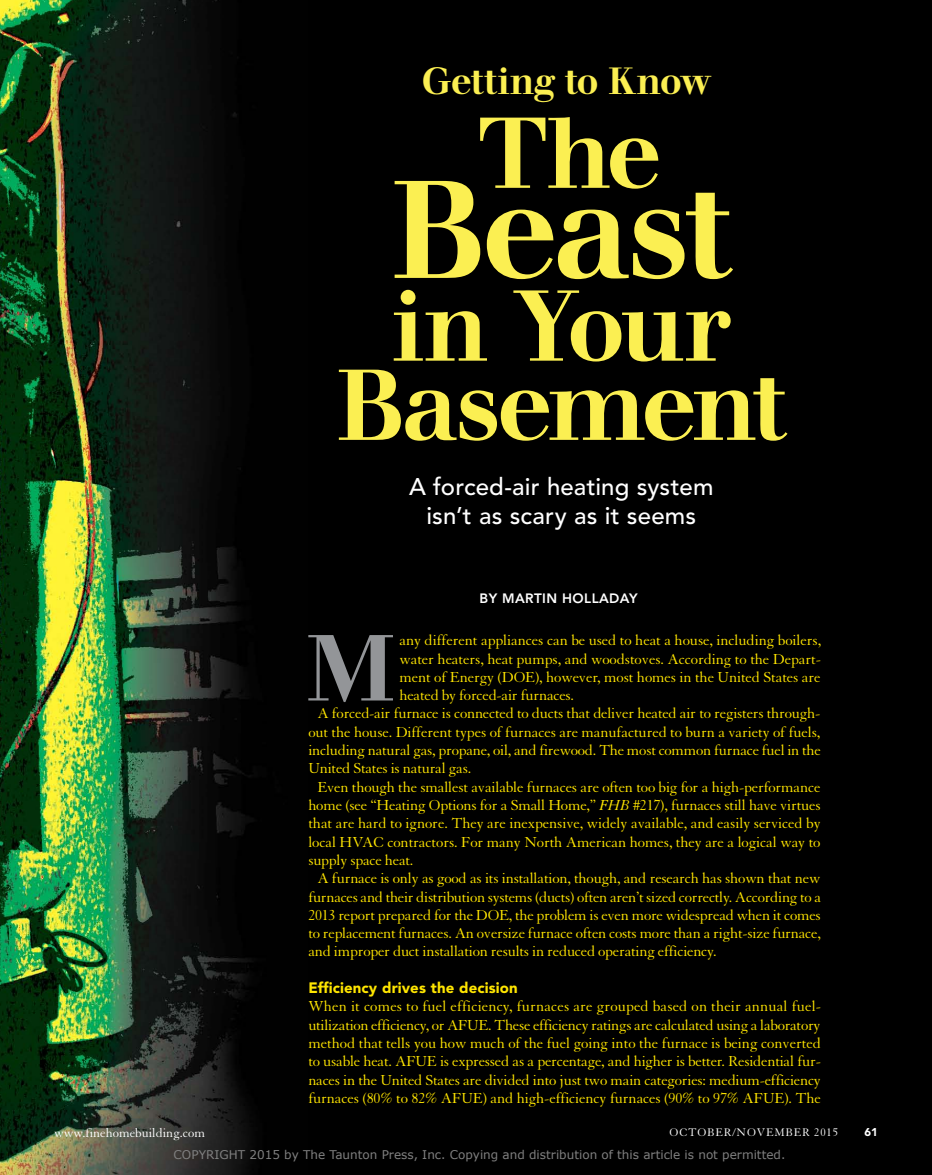
<style>
.page{position:relative;width:932px;height:1175px;background:#fff}
.page>*{position:absolute;margin:0;border:0;box-sizing:border-box;transform-origin:0 0}
.t1{font:500 145.35px "Walbaum EFOP";letter-spacing:-.04em;color:#fbef52}
.t2{font:500 105.3px "Walbaum EFOP";letter-spacing:-.05em;color:#fbef52}
.t3{font:500 98.1px "Walbaum EFOP";color:#939598}
.t4{font:500 39.75px "Walbaum EFOP";letter-spacing:-.025em;color:#fbef52}
.t5{font:500 24px/29.1px "Avenir LT Std";letter-spacing:.005em;color:#fff;text-align:center}
.t6{font:15.75px/18.3px "Granjon LT Std";letter-spacing:-.015em;color:#ffe600;text-align:justify}
.t7{font:900 15px "Avenir LT Std";letter-spacing:.005em;color:#ffe600}
.t8{font:13.5px "Granjon LT Std";color:#fff}
.t9{font:800 13.5px "Avenir LT Std";letter-spacing:.03em;color:#fff}
.t10{font:12px "Verdana";color:#808080}
.t11{font:12px "Granjon LT Std";color:#fff}
.t12{font:900 11.25px "Avenir LT Std";color:#fff}
.s1{font-style:italic}
</style>
<div class="page">
<img style="left:0;top:0;width:308px;height:1174px">
<div style="left:308px;top:0;width:624px;height:1174px;background:#000"></div>
<h3 class="t4" style="left:421px;top:60px;width:291px">Getting to Know</h3>
<h2 class="t2" style="left:477px;top:96px;width:185px">The</h2>
<h1 class="t1" style="left:389px;top:151px;width:345px">Beast</h1>
<h2 class="t2" style="left:391px;top:269px;width:342px">in Your</h2>
<h2 class="t2" style="left:335px;top:348px;width:454px">Basement</h2>
<h3 class="t5" style="left:409px;top:473px;width:306px">A forced-air heating system isn’t as scary as it seems</h3>
<p class="t9" style="left:479px;top:590px;width:160px">BY MARTIN HOLLADAY</p>
<h3 class="t3" style="left:305px;top:615px;width:93px">M</h3>
<p class="t6" style="left:399px;top:631px;width:423px">any different appliances can be used to heat a house, including boilers,</p>
<p class="t6" style="left:399px;top:650px;width:423px">water heaters, heat pumps, and woodstoves. According to the Depart-</p>
<p class="t6" style="left:399px;top:668px;width:422px">ment of Energy (DOE), however, most homes in the United States are</p>
<p class="t6" style="left:399px;top:686px;width:176px">heated by forced-air furnaces.</p>
<p class="t6" style="left:317px;top:704px;width:504px">A forced-air furnace is connected to ducts that deliver heated air to registers through-</p>
<p class="t6" style="left:308px;top:723px;width:513px">out the house. Different types of furnaces are manufactured to burn a variety of fuels,</p>
<p class="t6" style="left:308px;top:741px;width:514px">including natural gas, propane, oil, and firewood. The most common furnace fuel in the</p>
<p class="t6" style="left:308px;top:759px;width:164px">United States is natural gas.</p>
<p class="t6" style="left:317px;top:778px;width:504px">Even though the smallest available furnaces are often too big for a high-performance</p>
<p class="t6" style="left:308px;top:796px;width:513px">home (see “Heating Options for a Small Home,” <span class="s1">FHB</span> #217), furnaces still have virtues</p>
<p class="t6" style="left:308px;top:814px;width:514px">that are hard to ignore. They are inexpensive, widely available, and easily serviced by</p>
<p class="t6" style="left:308px;top:833px;width:513px">local HVAC contractors. For many North American homes, they are a logical way to</p>
<p class="t6" style="left:308px;top:851px;width:107px">supply space heat.</p>
<p class="t6" style="left:317px;top:869px;width:504px">A furnace is only as good as its installation, though, and research has shown that new</p>
<p class="t6" style="left:308px;top:887px;width:514px">furnaces and their distribution systems (ducts) often aren’t sized correctly. According to a</p>
<p class="t6" style="left:308px;top:906px;width:514px">2013 report prepared for the DOE, the problem is even more widespread when it comes</p>
<p class="t6" style="left:308px;top:924px;width:514px">to replacement furnaces. An oversize furnace often costs more than a right-size furnace,</p>
<p class="t6" style="left:308px;top:942px;width:410px">and improper duct installation results in reduced operating efficiency.</p>
<p class="t7" style="left:308px;top:978px;width:211px">Efficiency drives the decision</p>
<p class="t6" style="left:308px;top:997px;width:514px">When it comes to fuel efficiency, furnaces are grouped based on their annual fuel&shy;utilization efficiency, or AFUE. These efficiency ratings are calculated using a laboratory method that tells you how much of the fuel going into the furnace is being converted to usable heat. AFUE is expressed as a percentage, and higher is better. Residential fur&shy;naces in the United States are divided into just two main categories: medium-efficiency furnaces (80% to 82% AFUE) and high-efficiency furnaces (90% to 97% AFUE). The</p>
<p class="t8" style="left:54px;top:1125px;width:152px">www.finehomebuilding.com</p>
<p class="t11" style="left:669px;top:1126px;width:10px">october</p>
<p class="t11" style="left:732px;top:1126px;width:15px">/november</p>
<p class="t11" style="left:814px;top:1126px;width:25px">2015</p>
<p class="t12" style="left:864px;top:1125px;width:15px">61</p>
<p class="t10" style="left:174px;top:1146px;width:613px">COPYRIGHT 2015 by The Taunton Press, Inc. Copying and distribution of this article is not permitted.</p>
</div>
